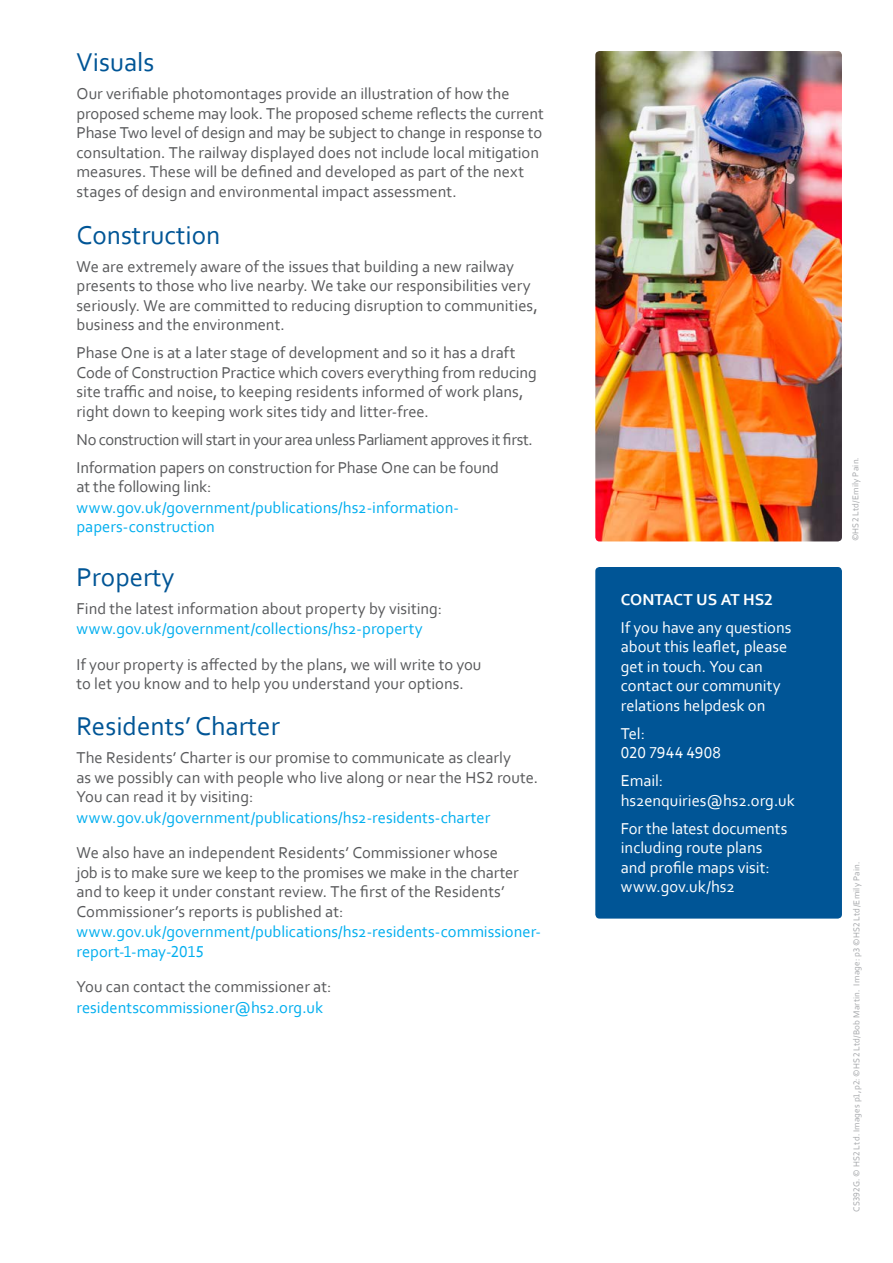
<style>
.page{position:relative;width:893px;height:1263px;background:#fff}
.page>*{position:absolute;margin:0;border:0;box-sizing:border-box;transform-origin:0 0}
.t1{font:27px "Corbel";color:#005596}
.t2{font:16.5px/19.5px "Corbel";color:#58595b}
.t3{font:16.5px/19.5px "Corbel";color:#00aeef}
.t4{font:16.5px/19.5px "Corbel";color:#fff}
.t5{font:700 16.5px "Corbel";letter-spacing:-.005em;color:#fff}
.t6{font:9px "Corbel";letter-spacing:.02em;color:#a7a9ac}
</style>
<div class="page">
<img style="left:595px;top:51px;width:247px;height:490px">
<div style="left:595px;top:567px;width:247px;height:351px;background:#005596;border-radius:4px"></div>
<h1 class="t1" style="left:77px;top:45px;width:79px">Visuals</h1>
<p class="t2" style="left:77px;top:83px;width:469px">Our verifiable photomontages provide an illustration of how the proposed scheme may look. The proposed scheme reflects the current Phase Two level of design and may be subject to change in response to consultation. The railway displayed does not include local mitigation measures. These will be defined and developed as part of the next stages of design and environmental impact assessment.</p>
<h1 class="t1" style="left:77px;top:218px;width:145px">Construction</h1>
<p class="t2" style="left:77px;top:256px;width:463px">We are extremely aware of the issues that building a new railway presents to those who live nearby. We take our responsibilities very seriously. We are committed to reducing disruption to communities, business and the environment.</p>
<p class="t2" style="left:77px;top:343px;width:462px">Phase One is at a later stage of development and so it has a draft Code of Construction Practice which covers everything from reducing site traffic and noise, to keeping residents informed of work plans, right down to keeping work sites tidy and litter-free.</p>
<p class="t2" style="left:77px;top:425px;width:458px;line-height:28px">No construction will start in your area unless Parliament approves it first.<br>Information papers on construction for Phase One can be found</p>
<p class="t2" style="left:77px;top:477px;width:137px">at the following link:</p>
<p class="t3" style="left:77px;top:497px;width:384px">www.gov.uk/government/publications/hs2-information&shy;papers-construction</p>
<h1 class="t1" style="left:77px;top:560px;width:99px">Property</h1>
<p class="t2" style="left:77px;top:598px;width:367px">Find the latest information about property by visiting:</p>
<p class="t3" style="left:77px;top:618px;width:348px">www.gov.uk/government/collections/hs2-property</p>
<p class="t2" style="left:77px;top:654px;width:406px">If your property is affected by the plans, we will write to you to let you know and to help you understand your options.</p>
<h1 class="t1" style="left:77px;top:709px;width:205px">Residents’ Charter</h1>
<p class="t2" style="left:77px;top:748px;width:463px">The Residents’ Charter is our promise to communicate as clearly<br>as we possibly can with people who live along or near the HS2 route.<br>You can read it by visiting:</p>
<p class="t3" style="left:77px;top:807px;width:415px">www.gov.uk/government/publications/hs2-residents-charter</p>
<p class="t2" style="left:77px;top:843px;width:444px">We also have an independent Residents’ Commissioner whose job is to make sure we keep to the promises we make in the charter and to keep it under constant review. The first of the Residents’ Commissioner’s reports is published at:</p>
<p class="t3" style="left:77px;top:922px;width:466px">www.gov.uk/government/publications/hs2-residents-commissioner&shy;report-1-may-2015</p>
<p class="t2" style="left:77px;top:977px;width:256px">You can contact the commissioner at:</p>
<p class="t3" style="left:77px;top:997px;width:248px">residentscommissioner@hs2.org.uk</p>
<p class="t5" style="left:621px;top:589px;width:154px">CONTACT US AT HS2</p>
<p class="t4" style="left:621px;top:617px;width:172px">If you have any questions about this leaflet, please get in touch. You can contact our community relations helpdesk on</p>
<p class="t4" style="left:621px;top:723px;width:102px">Tel:<br>020 7944 4908</p>
<p class="t4" style="left:621px;top:771px;width:175px">Email: hs2enquiries@hs2.org.uk</p>
<p class="t4" style="left:621px;top:818px;width:168px">For the latest documents including route plans and profile maps visit: www.gov.uk/hs2</p>
<p class="t6" style="left:850px;top:541px;width:86px;rotate:-90deg">©HS2 Ltd/Emily Pain.</p>
<p class="t6" style="left:851px;top:1212px;width:352px;rotate:-90deg">CS392G. © HS2 Ltd. Images p1,p2: ©HS2 Ltd/Bob Martin. Image: p3 ©HS2 Ltd/Emily Pain.</p>
</div>
